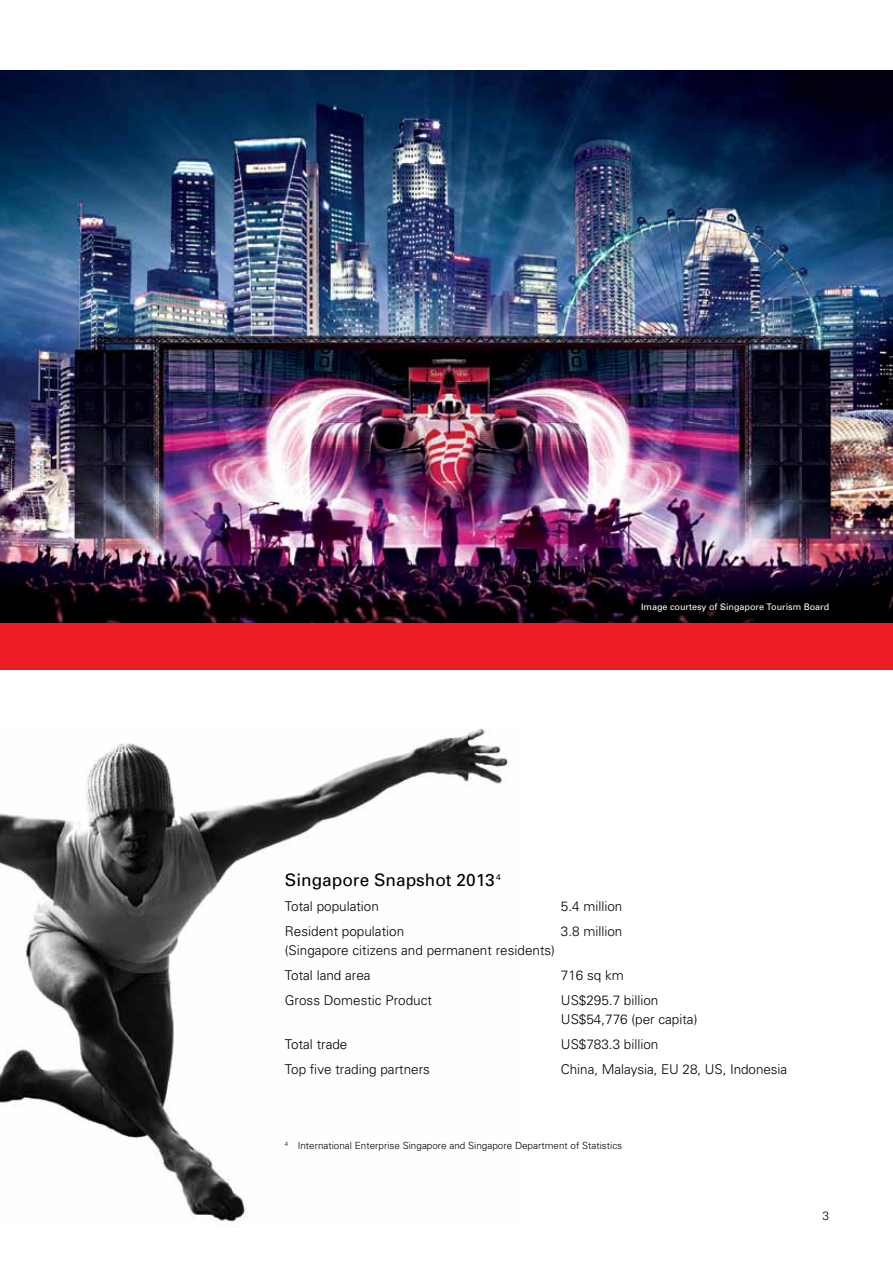
<style>
.page{position:relative;width:893px;height:1263px;background:#fff}
.page>*{position:absolute;margin:0;border:0;box-sizing:border-box;transform-origin:0 0}
.t1{font:17.25px "Univers";color:#000}
.t2{font:300 13.5px/25px "Univers";color:#000}
.t3{font:300 12px "Univers";color:#000}
.t4{font:300 9.9px "Univers";color:#000}
.t5{font:9px "Univers";color:#fff}
</style>
<div class="page">
<img style="left:0;top:728px;width:509px;height:494px">
<img style="left:0;top:70px;width:892px;height:553px">
<div style="left:0;top:623px;width:892px;height:47px;background:#ed1d24"></div>
<p class="t5" style="left:641px;top:601px;width:190px">Image courtesy of Singapore Tourism Board</p>
<p class="t1" style="left:285px;top:870px;width:217px">Singapore Snapshot 2013<sup>4</sup></p>
<p class="t2" style="left:285px;top:894px;width:96px">Total population</p>
<p class="t2" style="left:561px;top:894px;width:63px">5.4 million</p>
<p class="t2" style="left:285px;top:919px;width:121px">Resident population</p>
<p class="t2" style="left:561px;top:919px;width:63px">3.8 million</p>
<p class="t2" style="left:285px;top:938px;width:272px">(Singapore citizens and permanent residents)<br>Total land area</p>
<p class="t2" style="left:561px;top:963px;width:65px">716 sq km</p>
<p class="t2" style="left:285px;top:988px;width:149px">Gross Domestic Product</p>
<p class="t2" style="left:561px;top:991px;width:138px;line-height:18.8px">US$295.7 billion<br>US$54,776 (per capita)</p>
<p class="t2" style="left:285px;top:1032px;width:64px">Total trade</p>
<p class="t2" style="left:561px;top:1032px;width:99px">US$783.3 billion</p>
<p class="t2" style="left:285px;top:1057px;width:147px">Top five trading partners</p>
<p class="t2" style="left:561px;top:1057px;width:228px">China, Malaysia, EU 28, US, Indonesia</p>
<p class="t4" style="left:285px;top:1140px;width:339px"><sup>4</sup> International Enterprise Singapore and Singapore Department of Statistics</p>
<p class="t3" style="left:822px;top:1208px;width:8px">3</p>
</div>
